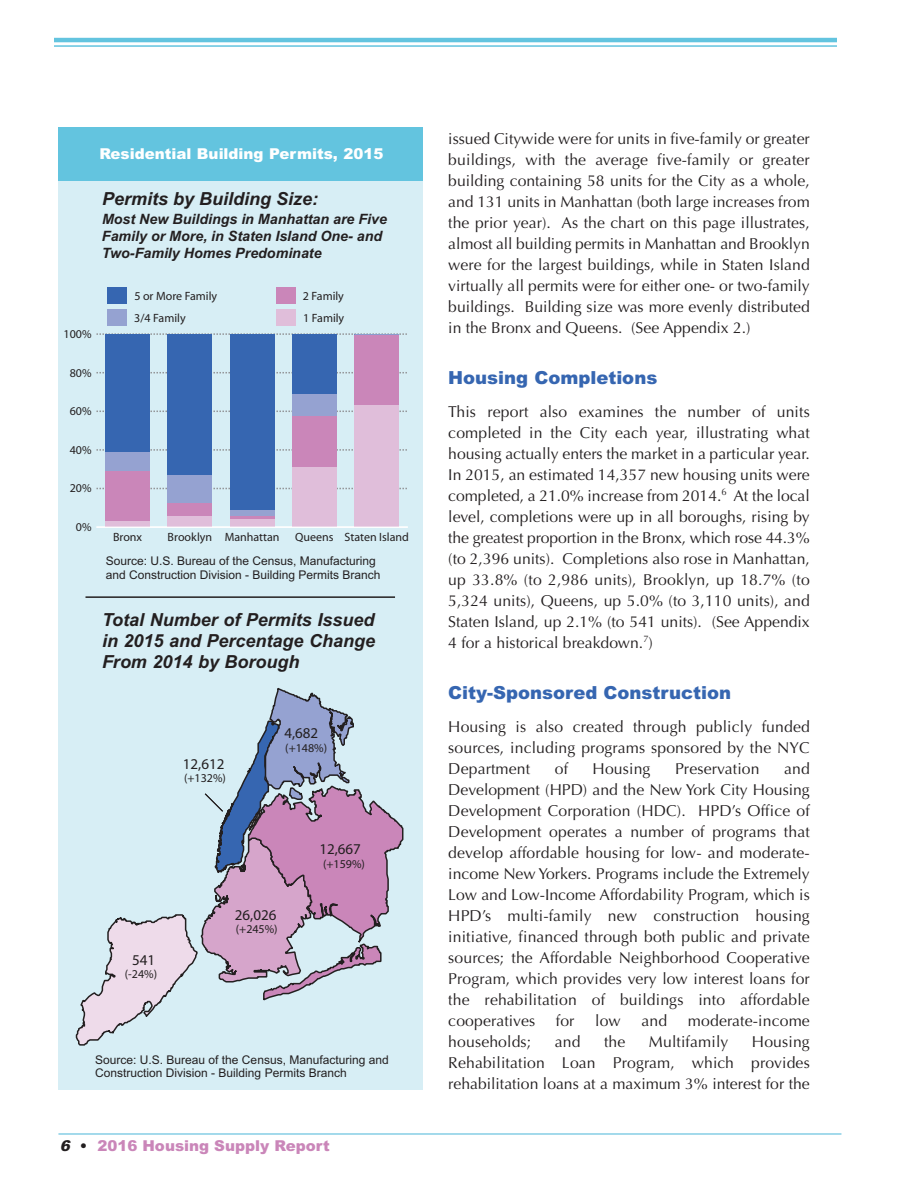
<style>
.page{position:relative;width:918px;height:1188px;background:#fff}
.page>*{position:absolute;margin:0;border:0;box-sizing:border-box;transform-origin:0 0}
.t1{font:italic 700 18px/21px "Arial";color:#231f20;text-align:justify}
.t2{font:900 18px "Arial";color:#3666b1}
.t3{font:15.75px/21px "Optima";letter-spacing:.01em;color:#231f20;text-align:justify}
.t4{font:900 15px "Arial";color:#fff}
.t5{font:15px "Myriad";color:#231f20}
.t6{font:900 15px "Arial";color:#ca86b9}
.t7{font:italic 700 14.25px/17.1px "Arial";color:#231f20}
.t8{font:12px/13.5px "Arial";color:#231f20}
.t9{font:12px/21.3px "Myriad";color:#231f20}
.s1{font-style:italic;color:#231f20}
.s2{color:#231f20}
</style>
<div class="page">
<div style="left:58px;top:583px;width:365px;height:507px;background:#d7eef5"></div>
<svg style="left:76px;top:688px;width:327px;height:358px"></svg>
<div style="left:58px;top:176px;width:365px;height:427px;background:#d7eef5"></div>
<svg style="left:96px;top:488px;width:311px;height:1px"></svg>
<svg style="left:96px;top:449px;width:311px;height:2px"></svg>
<svg style="left:96px;top:411px;width:311px;height:1px"></svg>
<svg style="left:96px;top:372px;width:311px;height:1px"></svg>
<svg style="left:96px;top:333px;width:311px;height:2px"></svg>
<div style="left:105px;top:334px;width:45px;height:118px;background:#3666b1"></div>
<div style="left:167px;top:334px;width:45px;height:141px;background:#3666b1"></div>
<div style="left:230px;top:334px;width:45px;height:177px;background:#3666b1"></div>
<div style="left:292px;top:334px;width:45px;height:60px;background:#3666b1"></div>
<hr style="left:354px;top:334px;width:45px;height:1px;background:#3666b1">
<div style="left:105px;top:452px;width:45px;height:19px;background:#95a2d1"></div>
<div style="left:167px;top:475px;width:45px;height:28px;background:#95a2d1"></div>
<div style="left:230px;top:511px;width:45px;height:5px;background:#95a2d1"></div>
<div style="left:292px;top:394px;width:45px;height:23px;background:#95a2d1"></div>
<div style="left:105px;top:471px;width:45px;height:50px;background:#ca86b9"></div>
<div style="left:167px;top:503px;width:45px;height:14px;background:#ca86b9"></div>
<svg style="left:230px;top:516px;width:45px;height:4px"></svg>
<div style="left:292px;top:417px;width:45px;height:50px;background:#ca86b9"></div>
<div style="left:354px;top:335px;width:45px;height:70px;background:#ca86b9"></div>
<div style="left:105px;top:521px;width:45px;height:6px;background:#e0beda"></div>
<div style="left:167px;top:517px;width:45px;height:10px;background:#e0beda"></div>
<div style="left:230px;top:520px;width:45px;height:7px;background:#e0beda"></div>
<div style="left:292px;top:467px;width:45px;height:60px;background:#e0beda"></div>
<div style="left:354px;top:405px;width:45px;height:122px;background:#e0beda"></div>
<div style="left:108px;top:288px;width:19px;height:16px;background:#3666b1"></div>
<div style="left:107px;top:309px;width:20px;height:17px;background:#95a2d1"></div>
<div style="left:276px;top:288px;width:20px;height:16px;background:#ca86b9"></div>
<div style="left:276px;top:310px;width:20px;height:16px;background:#e0beda"></div>
<div style="left:58px;top:127px;width:365px;height:54px;background:#63c4df"></div>
<hr style="left:86px;top:596px;width:309px;height:2px;background:#231f20">
<hr style="left:58px;top:1133px;width:783px;height:2px;background:#85cee5">
<hr style="left:54px;top:38px;width:783px;height:4px;background:#63c4df">
<hr style="left:54px;top:45px;width:783px;height:2px;background:#63c4df">
<p class="t4" style="left:99px;top:145px;width:285px">Residential Building Permits, 2015</p>
<p class="t1" style="left:102px;top:189px;width:218px">Permits by Building Size:</p>
<p class="t7" style="left:102px;top:211px;width:287px">Most New Buildings in Manhattan are Five<br>Family or More, in Staten Island One- and<br>Two-Family Homes Predominate</p>
<p class="t9" style="left:64px;top:324px;width:29px">100%</p>
<p class="t9" style="left:70px;top:363px;width:23px">80%</p>
<p class="t9" style="left:70px;top:402px;width:23px">60%</p>
<p class="t9" style="left:70px;top:440px;width:23px">40%</p>
<p class="t9" style="left:70px;top:479px;width:23px">20%</p>
<p class="t9" style="left:76px;top:517px;width:17px">0%</p>
<p class="t9" style="left:134px;top:287px;width:84px">5 or More Family<br>3/4 Family</p>
<p class="t9" style="left:303px;top:287px;width:43px">2 Family<br>1 Family</p>
<p class="t9" style="left:113px;top:527px;width:31px">Bronx</p>
<p class="t9" style="left:168px;top:527px;width:114px">Brooklyn Manhattan</p>
<p class="t9" style="left:295px;top:527px;width:115px">Queens Staten Island</p>
<p class="t8" style="left:106px;top:554px;width:276px">Source: U.S. Bureau of the Census, Manufacturing and Construction Division - Building Permits Branch</p>
<p class="t1" style="left:102px;top:609px;width:275px">Total Number of Permits Issued in 2015 and Percentage Change From 2014 by Borough</p>
<p class="t5" style="left:183px;top:758px;width:43px">12,612</p>
<p class="t9" style="left:184px;top:769px;width:43px">(+132%)</p>
<p class="t5" style="left:284px;top:727px;width:35px">4,682</p>
<p class="t9" style="left:285px;top:739px;width:43px">(+148%)</p>
<p class="t5" style="left:132px;top:955px;width:25px">541</p>
<p class="t9" style="left:125px;top:964px;width:34px">(-24%)</p>
<p class="t5" style="left:235px;top:909px;width:43px">26,026</p>
<p class="t9" style="left:236px;top:919px;width:43px">(+245%)</p>
<p class="t5" style="left:319px;top:843px;width:43px">12,667</p>
<p class="t9" style="left:323px;top:854px;width:43px">(+159%)</p>
<p class="t8" style="left:95px;top:1053px;width:295px">Source: U.S. Bureau of the Census, Manufacturing and<br>Construction Division - Building Permits Branch</p>
<p class="t6" style="left:60px;top:1137px;width:271px"><span class="s1">6</span> <span class="s2">•</span> 2016 Housing Supply Report</p>
<p class="t3" style="left:448px;top:129px;width:363px">issued Citywide were for units in five-family or greater buildings, with the average five-family or greater building containing 58 units for the City as a whole, and 131 units in Manhattan (both large increases from the prior year). As the chart on this page illustrates, almost all building permits in Manhattan and Brooklyn were for the largest buildings, while in Staten Island virtually all permits were for either one- or two-family buildings. Building size was more evenly distributed in the Bronx and Queens. (See Appendix 2.)</p>
<p class="t2" style="left:448px;top:367px;width:211px">Housing Completions</p>
<p class="t3" style="left:448px;top:402px;width:363px">This report also examines the number of units completed in the City each year, illustrating what housing actually enters the market in a particular year.<br>In 2015, an estimated 14,357 new housing units were completed, a 21.0% increase from 2014.<sup>6</sup> At the local level, completions were up in all boroughs, rising by the greatest proportion in the Bronx, which rose 44.3% (to 2,396 units). Completions also rose in Manhattan, up 33.8% (to 2,986 units), Brooklyn, up 18.7% (to 5,324 units), Queens, up 5.0% (to 3,110 units), and Staten Island, up 2.1% (to 541 units). (See Appendix 4 for a historical breakdown.<sup>7</sup>)</p>
<p class="t2" style="left:448px;top:682px;width:284px">City-Sponsored Construction</p>
<p class="t3" style="left:448px;top:717px;width:363px">Housing is also created through publicly funded sources, including programs sponsored by the NYC Department</p>
<p class="t3" style="left:555px;top:759px;width:15px">of</p>
<p class="t3" style="left:593px;top:759px;width:59px">Housing</p>
<p class="t3" style="left:675px;top:759px;width:86px">Preservation</p>
<p class="t3" style="left:448px;top:759px;width:363px;text-indent:336px">and Development (HPD) and the New York City Housing Development Corporation (HDC). HPD’s Office of Development operates a number of programs that develop affordable housing for low- and moderate&shy;income New Yorkers. Programs include the Extremely Low and Low-Income Affordability Program, which is HPD’s multi-family new construction housing initiative, financed through both public and private sources; the Affordable Neighborhood Cooperative Program, which provides very low interest loans for the rehabilitation of buildings into affordable cooperatives</p>
<p class="t3" style="left:556px;top:1011px;width:20px">for</p>
<p class="t3" style="left:595px;top:1011px;width:27px">low</p>
<p class="t3" style="left:642px;top:1011px;width:27px">and</p>
<p class="t3" style="left:688px;top:1011px;width:123px">moderate-income</p>
<p class="t3" style="left:448px;top:1032px;width:85px">households;</p>
<p class="t3" style="left:555px;top:1032px;width:27px">and</p>
<p class="t3" style="left:604px;top:1032px;width:23px">the</p>
<p class="t3" style="left:649px;top:1032px;width:81px">Multifamily</p>
<p class="t3" style="left:448px;top:1032px;width:363px;text-indent:304px">Housing Rehabilitation Loan Program, which provides rehabilitation loans at a maximum 3% interest for the</p>
</div>
